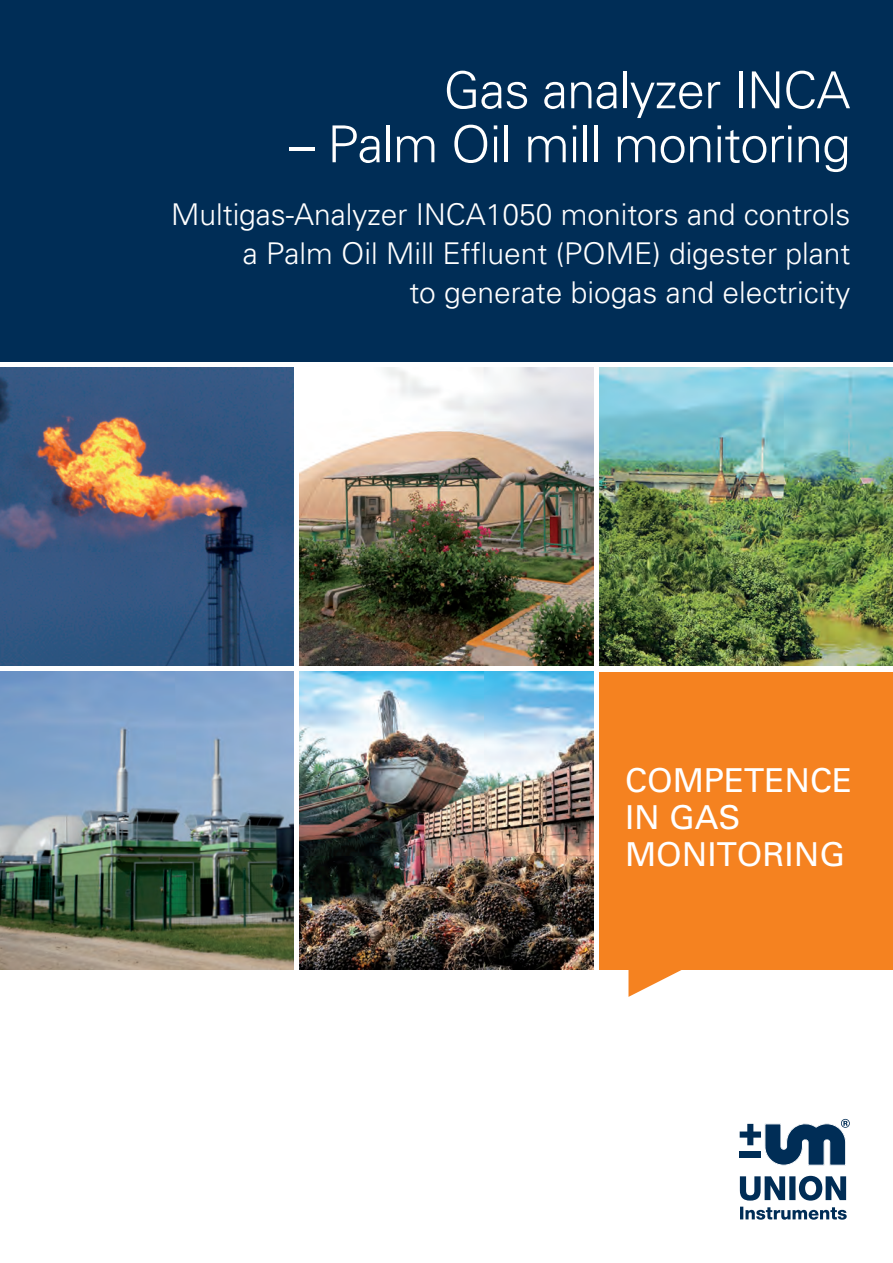
<style>
.page{position:relative;width:893px;height:1263px;background:#fff}
.page>*{position:absolute;margin:0;border:0;box-sizing:border-box;transform-origin:0 0}
.t1{font:300 51px "Univers";letter-spacing:-.015em;color:#fff}
.t2{font:33px/37px "Univers";color:#fff}
.t3{font:300 30px/39px "Univers";color:#fff;text-align:right}
</style>
<div class="page">
<div style="left:0;top:0;width:893px;height:361px;background:#002d56"></div>
<img style="left:0;top:368px;width:293px;height:297px">
<img style="left:300px;top:368px;width:293px;height:297px">
<img style="left:600px;top:368px;width:293px;height:297px">
<img style="left:0;top:672px;width:293px;height:297px">
<img style="left:300px;top:672px;width:293px;height:297px">
<div style="left:600px;top:672px;width:293px;height:297px;background:#f58220"></div>
<svg style="left:740px;top:1206px;width:107px;height:14px"></svg>
<svg style="left:740px;top:1176px;width:106px;height:24px"></svg>
<svg style="left:740px;top:1118px;width:110px;height:47px"></svg>
<svg style="left:628px;top:969px;width:63px;height:28px"></svg>
<h1 class="t1" style="left:444px;top:71px;width:408px">Gas analyzer INCA</h1>
<h1 class="t1" style="left:289px;top:125px;width:563px">– Palm Oil mill monitoring</h1>
<p class="t3" style="left:171px;top:198px;width:681px">Multigas-Analyzer INCA1050 monitors and controls a Palm Oil Mill Effluent (POME) digester plant<br>to generate biogas and electricity</p>
<p class="t2" style="left:625px;top:765px;width:229px">COMPETENCE<br>IN GAS<br>MONITORING</p>
</div>
